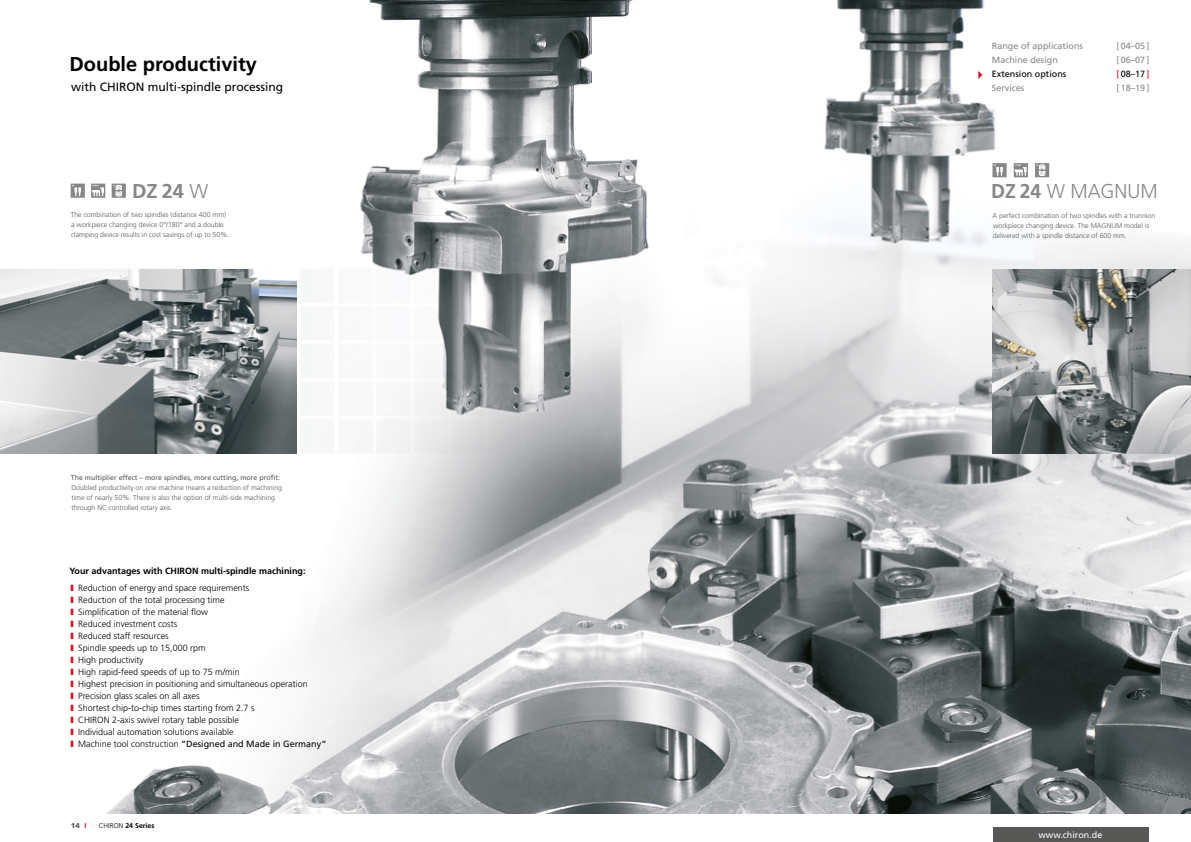
<style>
.page{position:relative;width:1191px;height:842px;background:#fff}
.page>*{position:absolute;margin:0;border:0;box-sizing:border-box;transform-origin:0 0}
.t1{font:700 20px "Frutiger";color:#000}
.t2{font:300 20px "Frutiger";color:#878787}
.t3{font:700 20px "Frutiger";color:#878787}
.t4{font:12px "Frutiger";color:#000}
.t5{font:300 9px/12px "Frutiger";color:#000}
.t6{font:700 9px/17px "Frutiger";color:#000}
.t7{font:9px "Frutiger";color:#878787}
.t8{font:9px "Frutiger";color:#000}
.t9{font:9px "Frutiger";color:#fff}
.t10{font:300 7px/10px "Frutiger";color:#575756}
.t11{font:7px "Frutiger";color:#575756}
.t12{font:700 7px "Frutiger";color:#000}
.t13{font:900 7px "Frutiger";color:#575756;scale:1.06 1}
.s1{font-weight:300}
.s2{font-weight:900;color:#e3051b}
.s3{font-weight:400}
.s4{font-weight:700;color:#e3051b}
.s5{color:#e3051b}
.s6{font-weight:700}
</style>
<div class="page">
<img style="left:70px;top:0;width:1121px;height:814px">
<div style="left:992px;top:828px;width:156px;height:14px;background:#575756"></div>
<img style="left:992px;top:269px;width:199px;height:185px">
<svg style="left:112px;top:184px;width:14px;height:14px"></svg>
<svg style="left:71px;top:184px;width:14px;height:14px"></svg>
<svg style="left:978px;top:71px;width:4px;height:8px"></svg>
<img style="left:0;top:269px;width:296px;height:185px">
<svg style="left:992px;top:163px;width:14px;height:14px"></svg>
<svg style="left:1013px;top:163px;width:15px;height:14px"></svg>
<svg style="left:91px;top:184px;width:14px;height:14px"></svg>
<svg style="left:1035px;top:163px;width:14px;height:14px"></svg>
<h1 class="t1" style="left:69px;top:52px;width:189px">Double productivity</h1>
<h2 class="t4" style="left:71px;top:79px;width:214px">with CHIRON multi-spindle processing</h2>
<h1 class="t3" style="left:132px;top:179px;width:78px">DZ 24 <span class="s1">W</span></h1>
<p class="t10" style="left:71px;top:210px;width:160px">The combination of two spindles (distance 400 mm) a workpiece changing device 0°/180° and a double clamping device results in cost savings of up to 50%.</p>
<p class="t11" style="left:71px;top:474px;width:211px">The multiplier effect – more spindles, more cutting, more profit:</p>
<p class="t10" style="left:71px;top:483px;width:212px">Doubled productivity on one machine means a reduction of machining time of nearly 50%. There is also the option of multi-side machining through NC controlled rotary axis.</p>
<p class="t6" style="left:69px;top:562px;width:238px">Your advantages with CHIRON multi-spindle machining:<br><span class="s2">I</span> <span class="s1">Reduction of energy and space requirements</span></p>
<p class="t5" style="left:70px;top:594px;width:257px"><span class="s2">I</span> Reduction of the total processing time<br><span class="s2">I</span> Simplification of the material flow<br><span class="s2">I</span> Reduced investment costs<br><span class="s2">I</span> Reduced staff resources<br><span class="s2">I</span> Spindle speeds up to 15,000 rpm<br><span class="s2">I</span> High productivity<br><span class="s2">I</span> High rapid-feed speeds of up to 75 m/min<br><span class="s2">I</span> Highest precision in positioning and simultaneous operation<br><span class="s2">I</span> Precision glass scales on all axes<br><span class="s2">I</span> Shortest chip-to-chip times starting from 2.7 s<br><span class="s2">I</span> CHIRON 2-axis swivel rotary table possible<br><span class="s2">I</span> Individual automation solutions available<br><span class="s2">I</span> Machine tool construction <span class="s3">“Designed and Made in Germany“</span></p>
<p class="t13" style="left:71px;top:821px;width:16px">14 <span class="s4">I</span></p>
<p class="t12" style="left:99px;top:821px;width:57px"><span class="s1">CHIRON</span> 24 Series</p>
<p class="t7" style="left:992px;top:40px;width:93px">Range of applications</p>
<p class="t7" style="left:1116px;top:40px;width:34px">[04–05]</p>
<p class="t7" style="left:992px;top:54px;width:68px">Machine design</p>
<p class="t7" style="left:1116px;top:54px;width:34px">[06–07]</p>
<p class="t8" style="left:992px;top:68px;width:76px">Extension options</p>
<p class="t8" style="left:1116px;top:68px;width:34px"><span class="s5">[</span>08–17<span class="s5">]</span></p>
<p class="t7" style="left:992px;top:82px;width:34px">Services</p>
<p class="t7" style="left:1116px;top:82px;width:34px">[18–19]</p>
<h1 class="t2" style="left:991px;top:180px;width:168px"><span class="s6">DZ 24</span> W MAGNUM</h1>
<p class="t10" style="left:992px;top:211px;width:164px">A perfect combination of two spindles with a trunnion workpiece changing device. The MAGNUM model is delivered with a spindle distance of 600 mm.</p>
<p class="t9" style="left:1038px;top:829px;width:65px">www.chiron.de</p>
</div>
